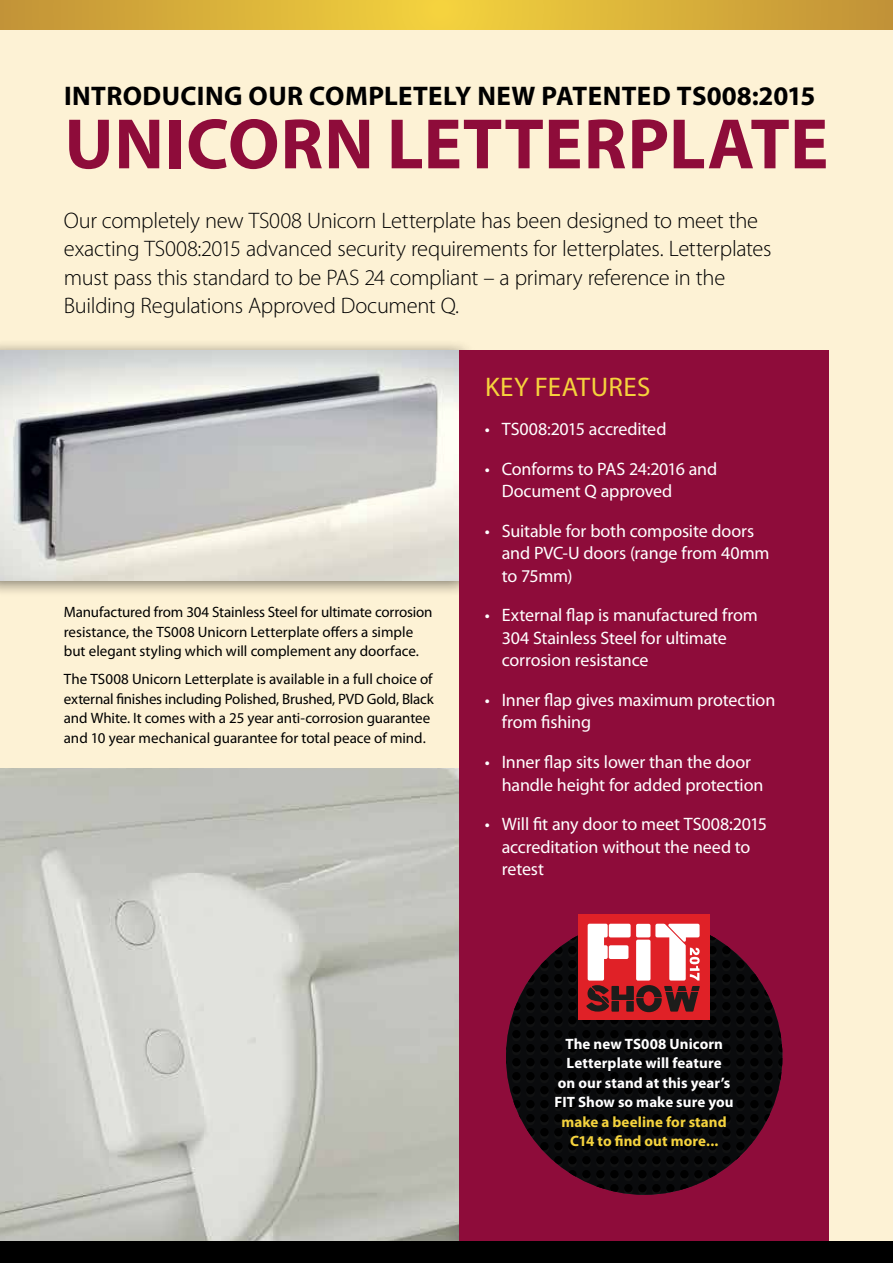
<style>
.page{position:relative;width:893px;height:1263px;background:#fff}
.page>*{position:absolute;margin:0;border:0;box-sizing:border-box;transform-origin:0 0}
.t1{font:700 72px "Myriad Pro";letter-spacing:.01em;color:#8e0c3a}
.t2{font:700 27px "Myriad Pro";letter-spacing:.01em;color:#000}
.t3{font:27px "Myriad Pro";letter-spacing:.015em;color:#f5d33d}
.t4{font:300 22.5px/28.5px "Myriad Pro";letter-spacing:-.015em;color:#000}
.t5{font:18px/22.5px "Myriad Pro";letter-spacing:-.01em;color:#fff}
.t6{font:15px/19.5px "Myriad Pro";letter-spacing:-.005em;color:#000}
.t7{font:700 15px/19.5px "Myriad Pro";letter-spacing:.005em;color:#fff;text-align:center}
.t8{font:700 15px/19.5px "Myriad Pro";letter-spacing:.005em;color:#f5d33d;text-align:center}
</style>
<div class="page">
<div style="left:0;top:23px;width:893px;height:1227px;background:#fdf2d5"></div>
<img style="left:0;top:768px;width:459px;height:474px">
<div style="left:0;top:339px;width:476px;height:259px;background:#000;opacity:.5"></div>
<img style="left:0;top:350px;width:459px;height:231px">
<div style="left:459px;top:350px;width:370px;height:903px;background:#8e0c3a"></div>
<svg style="left:0;top:0;width:893px;height:30px;background:#d9b13a"></svg>
<div style="left:0;top:1242px;width:893px;height:21px;background:#000"></div>
<svg style="left:506px;top:935px;width:276px;height:260px"></svg>
<div style="left:578px;top:914px;width:132px;height:106px;background:#e02127"></div>
<svg style="left:586px;top:924px;width:114px;height:88px"></svg>
<h2 class="t2" style="left:64px;top:79px;width:753px">INTRODUCING OUR COMPLETELY NEW PATENTED TS008:2015</h2>
<h1 class="t1" style="left:64px;top:97px;width:765px">UNICORN LETTERPLATE</h1>
<p class="t4" style="left:64px;top:206px;width:709px">Our completely new TS008 Unicorn Letterplate has been designed to meet the exacting TS008:2015 advanced security requirements for letterplates. Letterplates must pass this standard to be PAS 24 compliant – a primary reference in the Building Regulations Approved Document Q.</p>
<p class="t6" style="left:64px;top:602px;width:370px">Manufactured from 304 Stainless Steel for ultimate corrosion resistance, the TS008 Unicorn Letterplate offers a simple but elegant styling which will complement any doorface.</p>
<p class="t6" style="left:64px;top:669px;width:371px">The TS008 Unicorn Letterplate is available in a full choice of external finishes including Polished, Brushed, PVD Gold, Black and White. It comes with a 25 year anti-corrosion guarantee and 10 year mechanical guarantee for total peace of mind.</p>
<h2 class="t3" style="left:485px;top:370px;width:167px">KEY FEATURES</h2>
<p class="t5" style="left:485px;top:418px;width:183px">• TS008:2015 accredited</p>
<p class="t5" style="left:502px;top:457px;width:217px;text-indent:-17px">• Conforms to PAS 24:2016 and<br>Document Q approved</p>
<p class="t5" style="left:502px;top:519px;width:269px;text-indent:-17px">• Suitable for both composite doors and PVC-U doors (range from 40mm to 75mm)</p>
<p class="t5" style="left:502px;top:604px;width:258px;text-indent:-17px">• External flap is manufactured from<br>304 Stainless Steel for ultimate corrosion resistance</p>
<p class="t5" style="left:502px;top:688px;width:275px;text-indent:-17px">• Inner flap gives maximum protection from fishing</p>
<p class="t5" style="left:502px;top:750px;width:263px;text-indent:-17px">• Inner flap sits lower than the door handle height for added protection</p>
<p class="t5" style="left:502px;top:812px;width:267px;text-indent:-17px">• Will fit any door to meet TS008:2015 accreditation without the need to retest</p>
<p class="t7" style="left:555px;top:1033px;width:181px">The new TS008 Unicorn<br>Letterplate will feature<br>on our stand at this year’s<br>FIT Show so make sure you</p>
<p class="t8" style="left:562px;top:1111px;width:167px">make a beeline for stand<br>C14 to find out more...</p>
</div>
